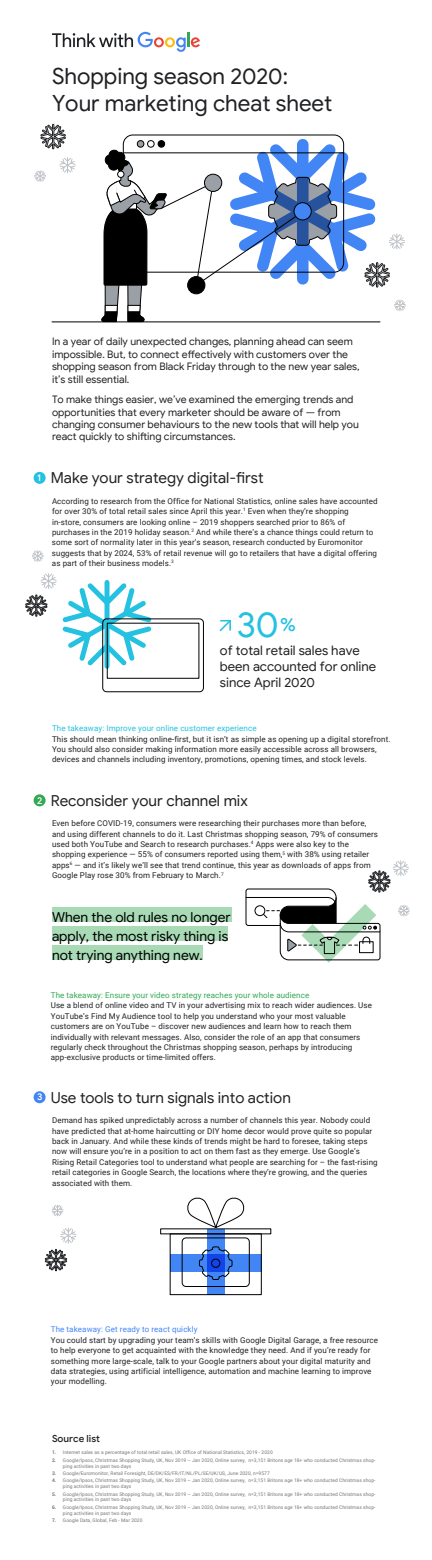
<style>
.page{position:relative;width:432px;height:1560px;background:#fff}
.page>*{position:absolute;margin:0;border:0;box-sizing:border-box;transform-origin:0 0}
.t1{font:35.56px "Google Sans";color:#24c1e0}
.t2{font:22.4px/26.9px "Google Sans";color:#202124}
.t3{font:15.2px "Google Sans";color:#202124}
.t4{font:13.8px/19.1px "Google Sans";color:#000}
.t5{font:13.12px/15.7px "Google Sans";color:#202124}
.t6{font:10.4px/12.5px "Google Sans";color:#202124}
.t7{font:500 9.76px "Google Sans";color:#212121}
.t8{font:8px/10.4px "Roboto";letter-spacing:.01em;color:#202124}
.t9{font:8px "Roboto";letter-spacing:.01em;color:#34a853}
.t10{font:8px "Roboto";letter-spacing:.01em;color:#24c1e0}
.t11{font:8px "Roboto";letter-spacing:.01em;color:#4285f4}
.t12{font:4.88px/5.9px "Roboto";letter-spacing:.01em;color:#757575}
.s1{font-weight:500;font-size:9.6px;color:#fff}
.s2{font-weight:700}
</style>
<div class="page">
<svg style="left:52px;top:32px;width:148px;height:20px"></svg>
<div style="left:34px;top:472px;width:12px;height:12px;background:#24c1e0;border-radius:50%"></div>
<svg style="left:219px;top:619px;width:12px;height:13px"></svg>
<div style="left:52px;top:907px;width:179px;height:15px;background:#a8dab5"></div>
<div style="left:52px;top:926px;width:176px;height:15px;background:#a8dab5"></div>
<div style="left:52px;top:945px;width:150px;height:15px;background:#a8dab5"></div>
<hr style="left:52px;top:321px;width:328px;height:1px;background:#000">
<svg style="left:103px;top:31px;width:45px;height:662px"></svg>
<div style="left:34px;top:794px;width:12px;height:12px;background:#34a853;border-radius:50%"></div>
<div style="left:34px;top:1091px;width:12px;height:12px;background:#4285f4;border-radius:50%"></div>
<div style="left:103px;top:619px;width:100px;height:73px;background:#fff;border-radius:4px"></div>
<div style="left:102px;top:618px;width:102px;height:74px;border:1px solid #000;border-radius:4px"></div>
<div style="left:107px;top:623px;width:92px;height:56px;background:#fff;border:1px solid #000"></div>
<svg style="left:63px;top:580px;width:88px;height:89px"></svg>
<svg style="left:60px;top:157px;width:15px;height:16px"></svg>
<svg style="left:34px;top:170px;width:12px;height:12px"></svg>
<svg style="left:41px;top:573px;width:16px;height:16px"></svg>
<svg style="left:25px;top:595px;width:22px;height:22px"></svg>
<svg style="left:40px;top:124px;width:26px;height:25px"></svg>
<svg style="left:32px;top:550px;width:11px;height:12px"></svg>
<svg style="left:245px;top:860px;width:164px;height:103px"></svg>
<svg style="left:101px;top:139px;width:305px;height:183px"></svg>
<svg style="left:187px;top:1197px;width:58px;height:31px"></svg>
<div style="left:170px;top:1233px;width:92px;height:62px;border:1px solid #000"></div>
<div style="left:160px;top:1228px;width:111px;height:6px;border:1px solid #000"></div>
<div style="left:207px;top:1229px;width:18px;height:66px;background:#4285f4"></div>
<div style="left:170px;top:1254px;width:91px;height:18px;background:#4285f4"></div>
<div style="left:182px;top:1238px;width:68px;height:49px;border:1px solid #000;border-radius:4px"></div>
<svg style="left:199px;top:1246px;width:34px;height:34px"></svg>
<div style="left:211px;top:1259px;width:9px;height:9px;border:1px solid #000;border-radius:50%"></div>
<svg style="left:45px;top:1228px;width:31px;height:43px"></svg>
<svg style="left:52px;top:1205px;width:11px;height:11px"></svg>
<h2 class="t2" style="left:52px;top:63px;width:282px">Shopping season 2020:<br>Your marketing cheat sheet</h2>
<h3 class="t6" style="left:52px;top:335px;width:309px">In a year of daily unexpected changes, planning ahead can seem impossible. But, to connect effectively with customers over the shopping season from Black Friday through to the new year sales, it’s still essential.</h3>
<h3 class="t6" style="left:52px;top:393px;width:308px">To make things easier, we’ve examined the emerging trends and opportunities that every marketer should be aware of — from changing consumer behaviours to the new tools that will help you react quickly to shifting circumstances.</h3>
<h3 class="t3" style="left:37px;top:469px;width:228px"><span class="s1">1</span> Make your strategy digital-first</h3>
<p class="t8" style="left:52px;top:495px;width:327px">According to research from the Office for National Statistics, online sales have accounted for over 30% of total retail sales since April this year.<sup>1</sup> Even when they’re shopping in-store, consumers are looking online – 2019 shoppers searched prior to 86% of purchases in the 2019 holiday season.<sup>2</sup> And while there’s a chance things could return to some sort of normality later in this year’s season, research conducted by Euromonitor suggests that by 2024, 53% of retail revenue will go to retailers that have a digital offering as part of their business models.<sup>3</sup></p>
<h1 class="t1" style="left:237px;top:603px;width:61px">30<sup>%</sup></h1>
<h3 class="t5" style="left:220px;top:643px;width:158px">of total retail sales have been accounted for online since April 2020</h3>
<p class="t10" style="left:52px;top:723px;width:206px">The takeaway: Improve your online customer experience</p>
<p class="t8" style="left:52px;top:733px;width:340px">This should mean thinking online-first, but it isn’t as simple as opening up a digital storefront.<br>You should also consider making information more easily accessible across all browsers, devices and channels including inventory, promotions, opening times, and stock levels.</p>
<h3 class="t3" style="left:37px;top:791px;width:212px"><span class="s1">2</span> Reconsider your channel mix</h3>
<p class="t8" style="left:52px;top:818px;width:328px">Even before COVID-19, consumers were researching their purchases more than before, and using different channels to do it. Last Christmas shopping season, 79% of consumers used both YouTube and Search to research purchases.<sup>4</sup> Apps were also key to the shopping experience — 55% of consumers reported using them,<sup>5</sup> with 38% using retailer apps<sup>6</sup> — and it’s likely we’ll see that trend continue, this year as downloads of apps from Google Play rose 30% from February to March.<sup>7</sup></p>
<h3 class="t4" style="left:52px;top:907px;width:180px">When the old rules no longer apply, the most risky thing is not trying anything new.</h3>
<p class="t9" style="left:51px;top:990px;width:260px">The takeaway: Ensure your video strategy reaches your whole audience</p>
<p class="t8" style="left:51px;top:1000px;width:323px">Use a blend of online video and TV in your advertising mix to reach wider audiences. Use YouTube’s Find My Audience tool to help you understand who your most valuable customers are on YouTube – discover new audiences and learn how to reach them individually with relevant messages. Also, consider the role of an app that consumers regularly check throughout the Christmas shopping season, perhaps by introducing app-exclusive products or time-limited offers.</p>
<h3 class="t3" style="left:37px;top:1088px;width:255px"><span class="s1">3</span> Use tools to turn signals into action</h3>
<p class="t8" style="left:52px;top:1115px;width:327px">Demand has spiked unpredictably across a number of channels this year. Nobody could have predicted that at-home haircutting or DIY home decor would prove quite so popular back in January. And while these kinds of trends might be hard to foresee, taking steps now will ensure you’re in a position to act on them fast as they emerge. Use Google’s Rising Retail Categories tool to understand what people are searching for – the fast-rising retail categories in Google Search, the locations where they’re growing, and the queries associated with them.</p>
<p class="t11" style="left:51px;top:1324px;width:148px">The takeaway: Get ready to react quickly</p>
<p class="t8" style="left:51px;top:1334px;width:329px">You could start by upgrading your team’s skills with Google Digital Garage, a free resource to help everyone to get acquainted with the knowledge they need. And if you’re ready for something more large-scale, talk to your Google partners about your digital maturity and data strategies, using artificial intelligence, automation and machine learning to improve your modelling.</p>
<p class="t7" style="left:52px;top:1433px;width:50px">Source list</p>
<p class="t12" style="left:52px;top:1449px;width:222px"><span class="s2">1.</span> Internet sales as a percentage of total retail sales, UK Office of National Statistics, 2019 - 2020</p>
<p class="t12" style="left:63px;top:1457px;width:314px;text-indent:-11px"><span class="s2">2.</span> Google/Ipsos, Christmas Shopping Study, UK, Nov 2019 – Jan 2020, Online survey, n=3,151 Britons age 18+ who conducted Christmas shop&shy;ping activities in past two days</p>
<p class="t12" style="left:52px;top:1470px;width:219px"><span class="s2">3.</span> Google/Euromonitor, Retail Foresight, DE/DK/ES/FR/IT/NL/PL/SE/UK/US, June 2020, n=9577</p>
<p class="t12" style="left:63px;top:1477px;width:314px;text-indent:-11px"><span class="s2">4.</span> Google/Ipsos, Christmas Shopping Study, UK, Nov 2019 – Jan 2020, Online survey, n=3,151 Britons age 18+ who conducted Christmas shop&shy;ping activities in past two days</p>
<p class="t12" style="left:63px;top:1491px;width:314px;text-indent:-11px"><span class="s2">5.</span> Google/Ipsos, Christmas Shopping Study, UK, Nov 2019 – Jan 2020, Online survey, n=3,151 Britons age 18+ who conducted Christmas shop&shy;ping activities in past two days</p>
<p class="t12" style="left:63px;top:1504px;width:314px;text-indent:-11px"><span class="s2">6.</span> Google/Ipsos, Christmas Shopping Study, UK, Nov 2019 – Jan 2020, Online survey, n=3,151 Britons age 18+ who conducted Christmas shop&shy;ping activities in past two days</p>
<p class="t12" style="left:52px;top:1517px;width:92px"><span class="s2">7.</span> Google Data, Global, Feb - Mar 2020</p>
</div>
